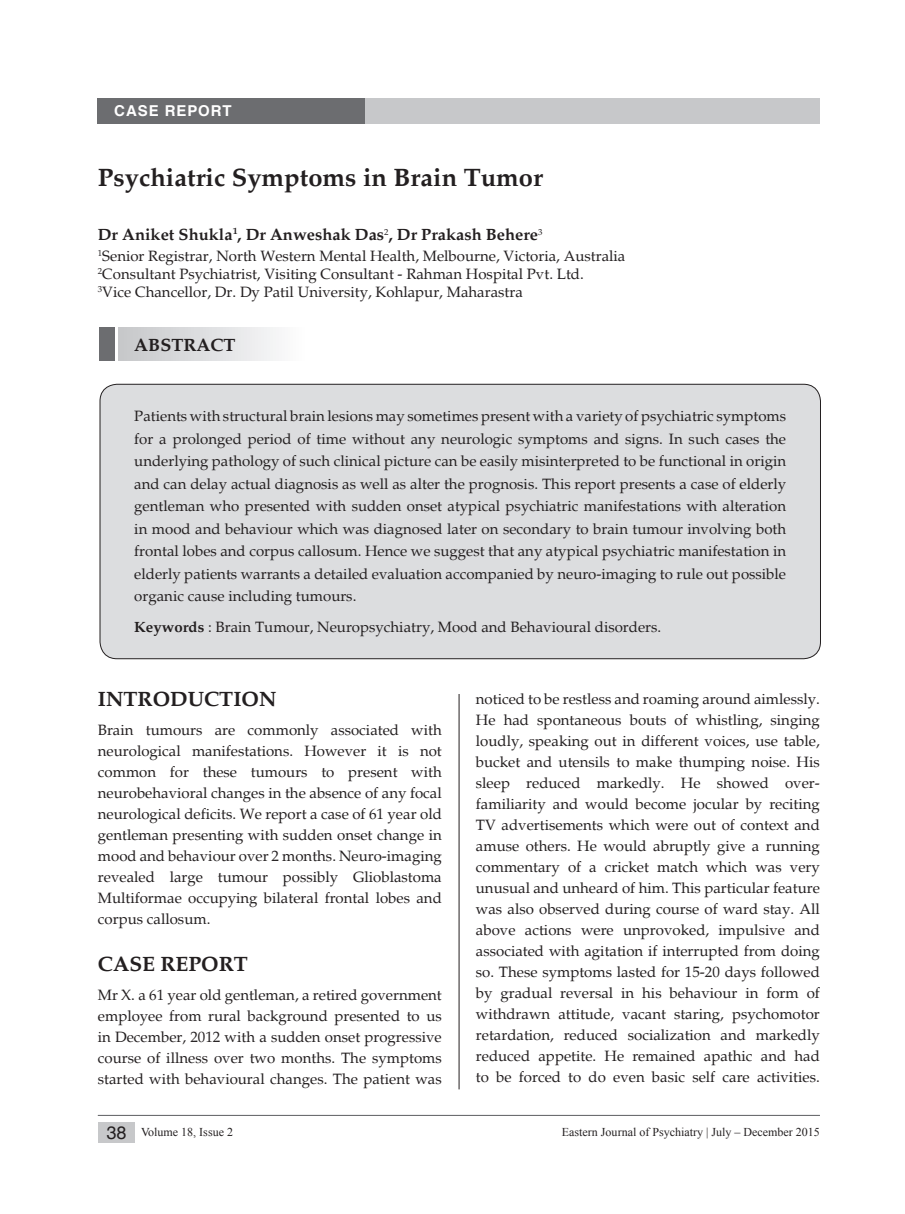
<style>
.page{position:relative;width:905px;height:1214px;background:#fff}
.page>*{position:absolute;margin:0;border:0;box-sizing:border-box;transform-origin:0 0}
.Heading{font:700 25.5px "Palatino";color:#231f20}
.Subhead{font:700 21px "Palatino";color:#231f20}
.Body_Heading{font:700 18px "Palatino";color:#231f20}
.t1{font:18px "Helvetica";color:#231f20}
.Name{font:700 16.5px "Palatino";color:#231f20}
.Bodytext{font:15px/21px "Palatino";color:#231f20;text-align:justify}
.Abstract_Body{font:15px/22.5px "Palatino";color:#231f20;text-align:justify}
.Degination{font:15px/18px "Palatino";color:#231f20}
.t2{font:700 15px "Helvetica";letter-spacing:.06em;color:#fff}
.Page_No{font:12px "Times New Roman";color:#231f20}
.s1{font-weight:700}
</style>
<div class="page">
<div style="left:98px;top:1121px;width:37px;height:21px;background:#c7c8ca"></div>
<hr style="left:458px;top:149px;width:1px;height:940px;background:#231f20">
<div style="left:433px;top:149px;width:52px;height:545px;background:#fff"></div>
<div style="left:364px;top:98px;width:455px;height:25px;background:#c7c8ca"></div>
<div style="left:98px;top:98px;width:267px;height:25px;background:#6c6d70"></div>
<hr style="left:98px;top:1115px;width:721px;height:1px;background:#6c6d70">
<div style="left:100px;top:384px;width:720px;height:275px;background:#dcdddf;border-radius:17px"></div>
<div style="left:119px;top:327px;width:186px;height:34px;background:linear-gradient(to right,#c6c7c9,#fdfdfd)"></div>
<div style="left:100px;top:327px;width:15px;height:34px;background:#6c6d70"></div>
<p class="t2" style="left:114px;top:102px;width:119px">CASE REPORT</p>
<p class="Heading" style="left:98px;top:162px;width:446px">Psychiatric Symptoms in Brain Tumor</p>
<p class="Name" style="left:98px;top:225px;width:446px">Dr Aniket Shukla<sup>1</sup>, Dr Anweshak Das<sup>2</sup>, Dr Prakash Behere<sup>3</sup></p>
<p class="Degination" style="left:98px;top:247px;width:529px"><sup>1</sup>Senior Registrar, North Western Mental Health, Melbourne, Victoria, Australia</p>
<p class="Degination" style="left:98px;top:265px;width:487px"><sup>2</sup>Consultant Psychiatrist, Visiting Consultant - Rahman Hospital Pvt. Ltd.<br><sup>3</sup>Vice Chancellor, Dr. Dy Patil University, Kohlapur, Maharastra</p>
<p class="Body_Heading" style="left:134px;top:334px;width:40px">ABSTRACT</p>
<p class="Abstract_Body" style="left:134px;top:405px;width:653px">Patients with structural brain lesions may sometimes present with a variety of psychiatric symptoms for a prolonged period of time without any neurologic symptoms and signs. In such cases the underlying pathology of such clinical picture can be easily misinterpreted to be functional in origin and can delay actual diagnosis as well as alter the prognosis. This report presents a case of elderly gentleman who presented with sudden onset atypical psychiatric manifestations with alteration in mood and behaviour which was diagnosed later on secondary to brain tumour involving both frontal lobes and corpus callosum. Hence we suggest that any atypical psychiatric manifestation in elderly patients warrants a detailed evaluation accompanied by neuro-imaging to rule out possible organic cause including tumours.</p>
<p class="Abstract_Body" style="left:134px;top:616px;width:528px"><span class="s1">Keywords</span> : Brain Tumour, Neuropsychiatry, Mood and Behavioural disorders.</p>
<p class="Subhead" style="left:98px;top:686px;width:180px">Introduction</p>
<p class="Bodytext" style="left:98px;top:720px;width:345px">Brain tumours are commonly associated with neurological manifestations. However it is not common for these tumours to present with neurobehavioral changes in the absence of any focal neurological deficits. We report a case of 61 year old gentleman presenting with sudden onset change in mood and behaviour over 2 months. Neuro-imaging revealed large tumour possibly Glioblastoma Multiformae occupying bilateral frontal lobes and corpus callosum.</p>
<p class="Subhead" style="left:98px;top:951px;width:151px">Case report</p>
<p class="Bodytext" style="left:98px;top:985px;width:345px">Mr X. a 61 year old gentleman, a retired government employee from rural background presented to us in December, 2012 with a sudden onset progressive course of illness over two months. The symptoms started with behavioural changes. The patient was</p>
<p class="Bodytext" style="left:475px;top:689px;width:345px">noticed to be restless and roaming around aimlessly.<br>He had spontaneous bouts of whistling, singing loudly, speaking out in different voices, use table, bucket and utensils to make thumping noise. His sleep reduced markedly. He showed over&shy;familiarity and would become jocular by reciting TV advertisements which were out of context and amuse others. He would abruptly give a running commentary of a cricket match which was very unusual and unheard of him. This particular feature was also observed during course of ward stay. All above actions were unprovoked, impulsive and associated with agitation if interrupted from doing so. These symptoms lasted for 15-20 days followed by gradual reversal in his behaviour in form of withdrawn attitude, vacant staring, psychomotor retardation, reduced socialization and markedly reduced appetite. He remained apathic and had to be forced to do even basic self care activities.</p>
<p class="t1" style="left:106px;top:1122px;width:22px">38</p>
<p class="Page_No" style="left:141px;top:1124px;width:93px">Volume 18, Issue 2</p>
<p class="Page_No" style="left:561px;top:1124px;width:259px">Eastern Journal of Psychiatry | July – December 2015</p>
</div>
